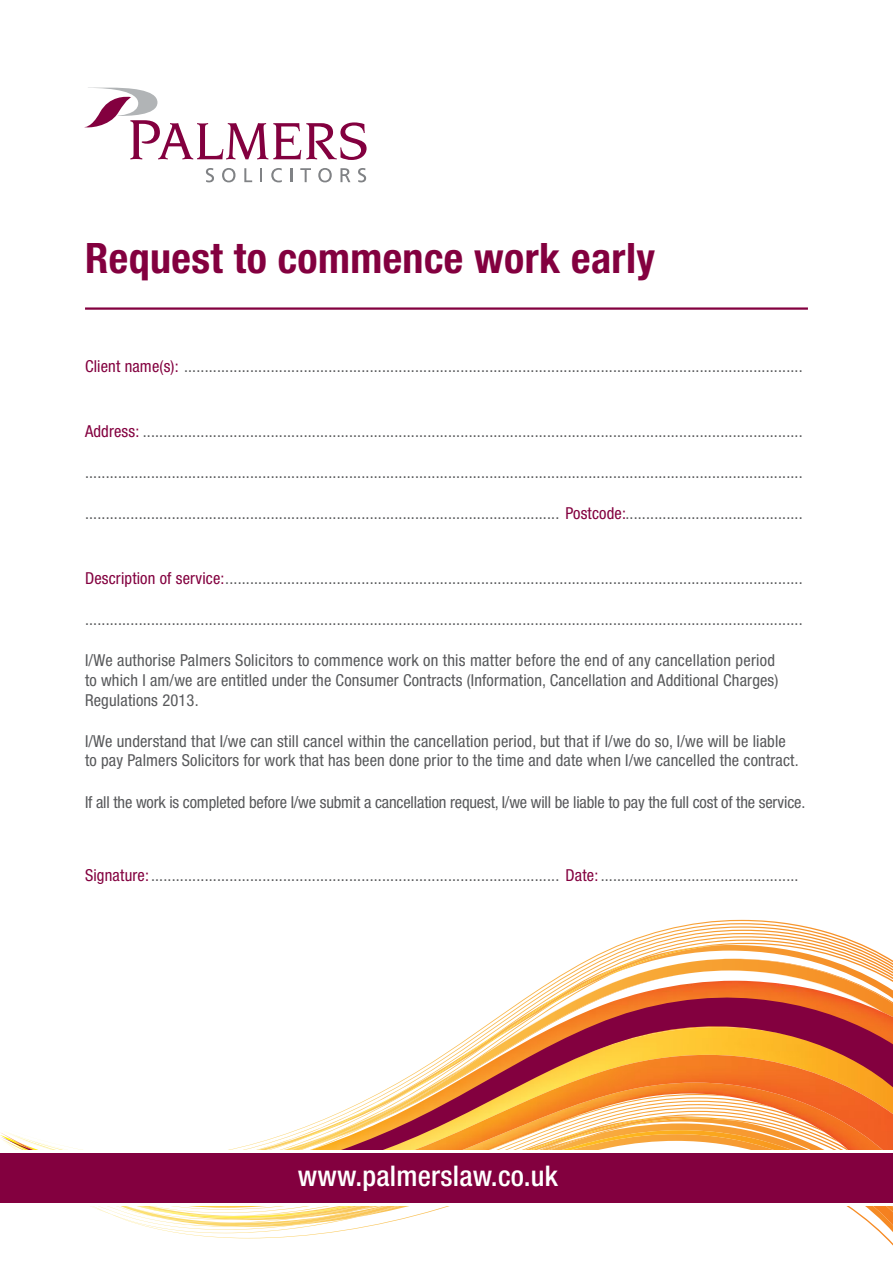
<style>
.page{position:relative;width:893px;height:1263px;background:#fff}
.page>*{position:absolute;margin:0;border:0;box-sizing:border-box;transform-origin:0 0}
.t1{font:700 condensed 42px "Helvetica Neue";letter-spacing:.01em;color:#83003f}
.t2{font:500 condensed 28.5px "Helvetica Neue";letter-spacing:.01em;color:#fff}
.t3{font:condensed 16.5px/19.8px "Helvetica Neue";letter-spacing:.01em;color:#58595b}
.t4{font:condensed 16.5px "Helvetica Neue";letter-spacing:-.01em;color:#58595b}
.s1{color:#83003f}
</style>
<div class="page">
<svg style="left:123px;top:1216px;width:744px;height:17px"></svg>
<img style="left:416px;top:1206px;width:477px;height:9px">
<img style="left:280px;top:1216px;width:42px;height:2px">
<img style="left:280px;top:1208px;width:121px;height:8px">
<svg style="left:619px;top:920px;width:244px;height:25px"></svg>
<svg style="left:718px;top:945px;width:175px;height:49px"></svg>
<img style="left:539px;top:958px;width:106px;height:36px">
<img style="left:598px;top:945px;width:120px;height:35px">
<svg style="left:739px;top:981px;width:45px;height:3px"></svg>
<img style="left:592px;top:981px;width:147px;height:13px">
<img style="left:587px;top:991px;width:60px;height:3px">
<svg style="left:95px;top:1208px;width:185px;height:11px"></svg>
<img style="left:90px;top:1206px;width:659px;height:2px">
<svg style="left:0;top:994px;width:893px;height:156px"></svg>
<div style="left:0;top:1152px;width:893px;height:52px;background:#83003f"></div>
<hr style="left:0;top:1150px;width:893px;height:3px;background:#fff">
<hr style="left:0;top:1203px;width:893px;height:2px;background:#fff">
<svg style="left:206px;top:168px;width:8px;height:14px"></svg>
<svg style="left:222px;top:168px;width:13px;height:14px"></svg>
<svg style="left:244px;top:168px;width:8px;height:14px"></svg>
<svg style="left:260px;top:168px;width:2px;height:14px"></svg>
<svg style="left:271px;top:168px;width:11px;height:14px"></svg>
<svg style="left:290px;top:168px;width:2px;height:14px"></svg>
<svg style="left:300px;top:168px;width:11px;height:14px"></svg>
<svg style="left:318px;top:168px;width:14px;height:14px"></svg>
<svg style="left:340px;top:168px;width:10px;height:14px"></svg>
<svg style="left:358px;top:168px;width:8px;height:14px"></svg>
<svg style="left:84px;top:88px;width:283px;height:72px"></svg>
<hr style="left:85px;top:307px;width:723px;height:3px;background:#83003f">
<h1 class="t1" style="left:85px;top:232px;width:572px">Request to commence work early</h1>
<p class="t3" style="left:85px;top:356px;width:719px"><span class="s1">Client name(s):</span> ......................................................................................................................................................</p>
<p class="t3" style="left:85px;top:421px;width:719px"><span class="s1">Address:</span> ................................................................................................................................................................</p>
<p class="t3" style="left:85px;top:462px;width:719px">..............................................................................................................................................................................</p>
<p class="t3" style="left:85px;top:503px;width:719px">................................................................................................................... <span class="s1">Postcode:</span>...........................................</p>
<p class="t3" style="left:85px;top:568px;width:719px"><span class="s1">Description of service:</span>............................................................................................................................................</p>
<p class="t3" style="left:85px;top:609px;width:719px">..............................................................................................................................................................................</p>
<p class="t3" style="left:85px;top:650px;width:695px">I/We authorise Palmers Solicitors to commence work on this matter before the end of any cancellation period to which I am/we are entitled under the Consumer Contracts (Information, Cancellation and Additional Charges)<br>Regulations 2013.</p>
<p class="t3" style="left:85px;top:731px;width:715px">I/We understand that I/we can still cancel within the cancellation period, but that if I/we do so, I/we will be liable to pay Palmers Solicitors for work that has been done prior to the time and date when I/we cancelled the contract.</p>
<p class="t4" style="left:85px;top:792px;width:722px">If all the work is completed before I/we submit a cancellation request, I/we will be liable to pay the full cost of the service.</p>
<p class="t3" style="left:85px;top:865px;width:715px"><span class="s1">Signature:</span> ................................................................................................... <span class="s1">Date:</span> ................................................</p>
<h2 class="t2" style="left:298px;top:1159px;width:262px">www.palmerslaw.co.uk</h2>
</div>
